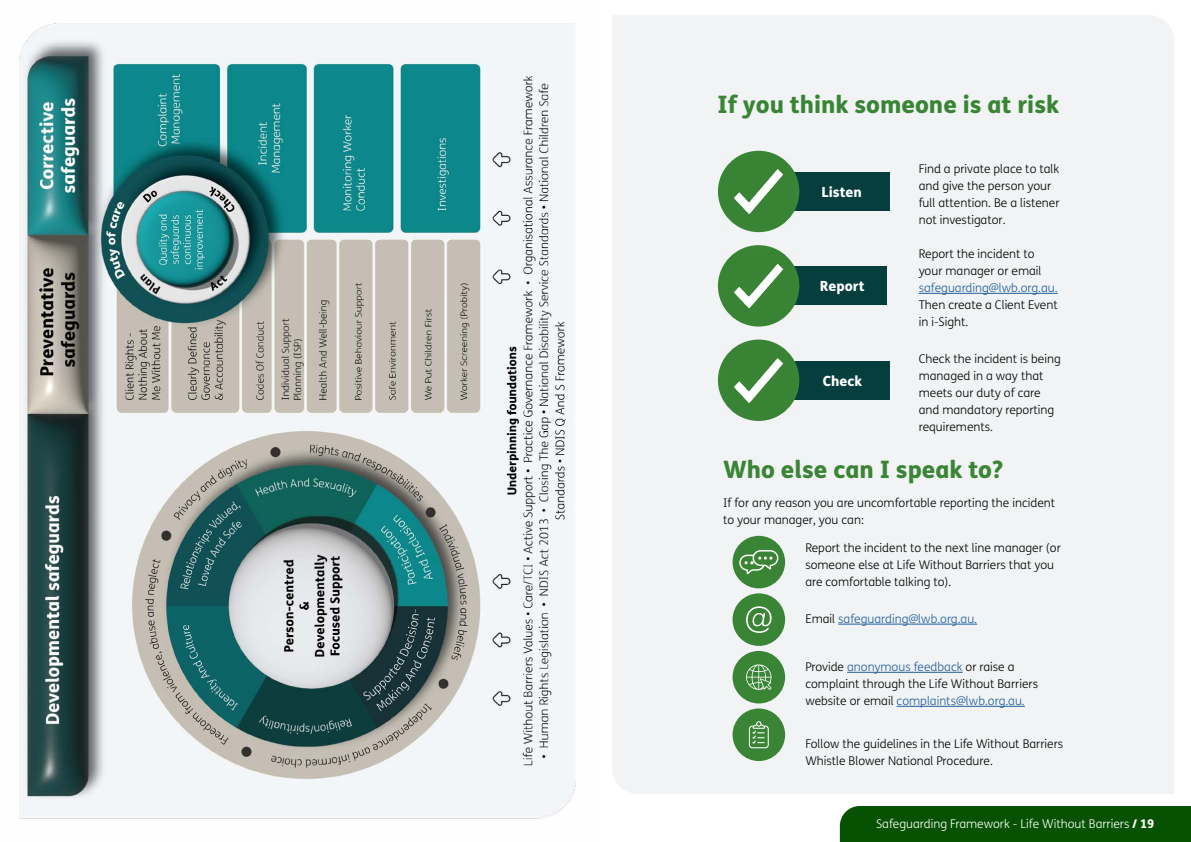
<style>
.page{position:relative;width:1191px;height:842px;background:#fff}
.page>*{position:absolute;margin:0;border:0;box-sizing:border-box;transform-origin:0 0}
.t1{font:800 24px "FS Me";color:#3a8535}
.t2{font:800 14px "FS Me";color:#fff}
.t3{font:300 12px/17px "FS Me";color:#000}
.t4{font:300 12px "FS Me";color:#215e9e}
.t5{font:300 12px "FS Me";color:#fff}
.s1{color:#000}
.s2{color:#215e9e}
.s3{font-weight:800}
</style>
<div class="page">
<div style="left:612px;top:15px;width:562px;height:779px;background:#f1f3f4"></div>
<div style="left:840px;top:806px;width:351px;height:36px;background:#075202"></div>
<img style="left:19px;top:23px;width:557px;height:796px">
<hr style="left:838px;top:624px;width:139px;height:1px;background:#215e9e">
<hr style="left:847px;top:672px;width:115px;height:1px;background:#215e9e">
<hr style="left:896px;top:706px;width:129px;height:1px;background:#215e9e">
<div style="left:732px;top:536px;width:53px;height:52px;background:#3a8535;border-radius:50%"></div>
<div style="left:766px;top:172px;width:124px;height:38px;background:#063e3e"></div>
<div style="left:732px;top:593px;width:53px;height:53px;background:#3a8535;border-radius:50%"></div>
<div style="left:732px;top:651px;width:53px;height:52px;background:#3a8535;border-radius:50%"></div>
<div style="left:732px;top:708px;width:53px;height:53px;background:#3a8535;border-radius:50%"></div>
<div style="left:766px;top:361px;width:124px;height:38px;background:#063e3e"></div>
<div style="left:763px;top:267px;width:124px;height:38px;background:#063e3e"></div>
<div style="left:718px;top:151px;width:81px;height:81px;background:#3a8535;border-radius:50%"></div>
<div style="left:718px;top:245px;width:81px;height:82px;background:#3a8535;border-radius:50%"></div>
<div style="left:718px;top:340px;width:81px;height:81px;background:#3a8535;border-radius:50%"></div>
<img style="left:724px;top:157px;width:69px;height:69px">
<img style="left:724px;top:251px;width:69px;height:70px">
<img style="left:724px;top:345px;width:69px;height:70px">
<hr style="left:918px;top:293px;width:139px;height:1px;background:#215e9e">
<svg style="left:739px;top:550px;width:39px;height:24px"></svg>
<svg style="left:746px;top:606px;width:25px;height:27px"></svg>
<svg style="left:746px;top:664px;width:25px;height:26px"></svg>
<svg style="left:749px;top:721px;width:19px;height:27px"></svg>
<h1 class="t1" style="left:717px;top:86px;width:343px">If you think someone is at risk</h1>
<p class="t2" style="left:821px;top:181px;width:42px">Listen</p>
<p class="t2" style="left:820px;top:275px;width:46px">Report</p>
<p class="t2" style="left:822px;top:369px;width:41px">Check</p>
<p class="t3" style="left:918px;top:160px;width:142px">Find a private place to talk and give the person your full attention. Be a listener not investigator.</p>
<p class="t3" style="left:918px;top:245px;width:124px">Report the incident to your manager or email</p>
<p class="t4" style="left:918px;top:280px;width:140px">safeguarding@lwb.org.au.</p>
<p class="t3" style="left:918px;top:296px;width:140px">Then create a Client Event in i-Sight.</p>
<p class="t3" style="left:918px;top:350px;width:144px">Check the incident is being managed in a way that meets our duty of care and mandatory reporting requirements.</p>
<h1 class="t1" style="left:723px;top:451px;width:282px">Who else can I speak to?</h1>
<p class="t3" style="left:723px;top:494px;width:334px">If for any reason you are uncomfortable reporting the incident to your manager, you can:</p>
<p class="t3" style="left:805px;top:539px;width:257px">Report the incident to the next line manager (or someone else at Life Without Barriers that you are comfortable talking to).</p>
<p class="t4" style="left:805px;top:610px;width:173px"><span class="s1">Email</span> safeguarding@lwb.org.au.</p>
<p class="t3" style="left:805px;top:658px;width:234px">Provide <span class="s2">anonymous feedback</span> or raise a complaint through the Life Without Barriers website or email <span class="s2">complaints@lwb.org.au.</span></p>
<p class="t3" style="left:805px;top:735px;width:259px">Follow the guidelines in the Life Without Barriers<br>Whistle Blower National Procedure.</p>
<p class="t5" style="left:876px;top:816px;width:279px">Safeguarding Framework - Life Without Barriers <span class="s3">/ 19</span></p>
</div>
